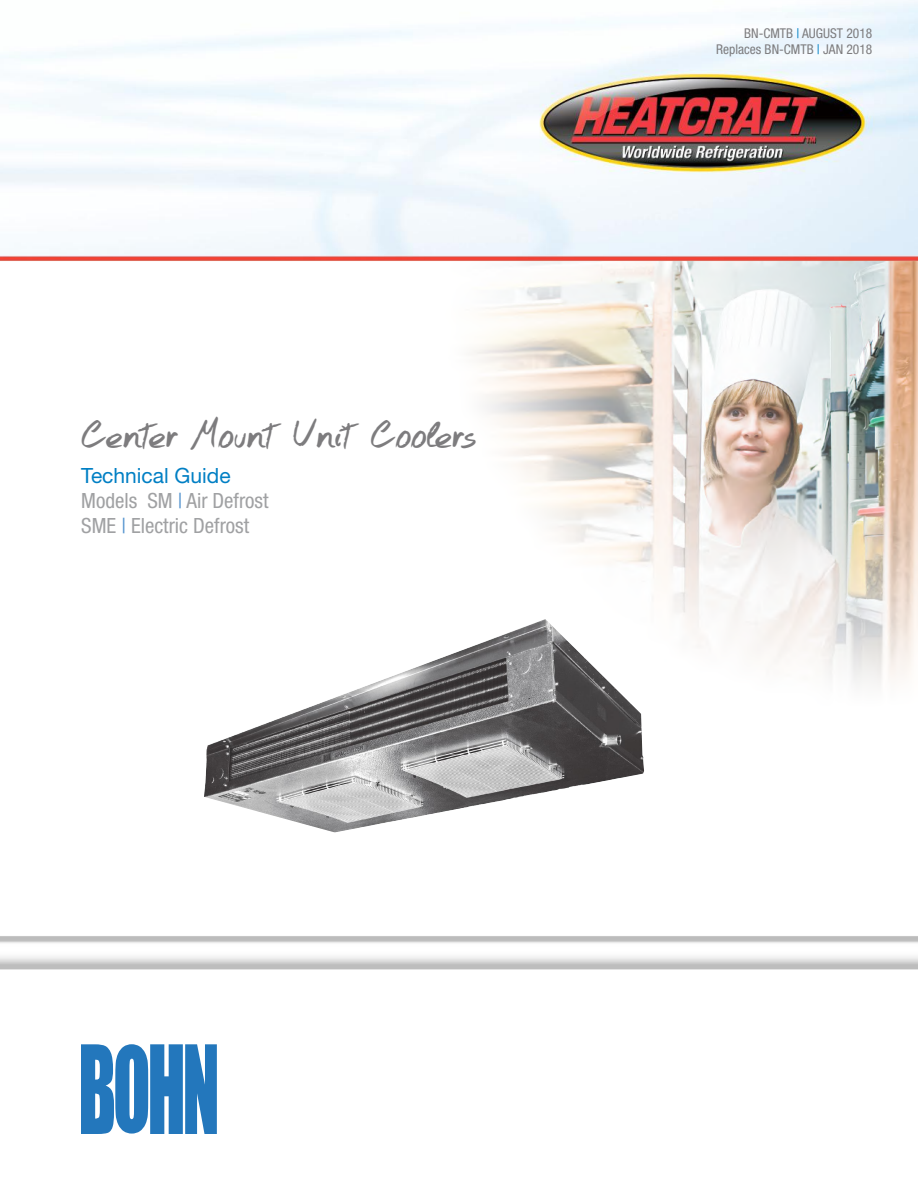
<style>
.page{position:relative;width:918px;height:1188px;background:#fff}
.page>*{position:absolute;margin:0;border:0;box-sizing:border-box;transform-origin:0 0}
.t1{font:48px "Hand Test";color:#7d7c7e}
.t2{font:condensed 21px/25.2px "Helvetica Neue";color:#a0a1a3}
.t3{font:condensed 13.5px/16.2px "Helvetica Neue";color:#7d7c7e;text-align:right}
.s1{font-stretch:normal;color:#007fc4}
.s2{color:#5997d0}
.s3{color:#007fc4}
</style>
<div class="page">
<img style="left:0;top:0;width:918px;height:969px">
<img style="left:204px;top:619px;width:440px;height:213px">
<svg style="left:81px;top:1044px;width:136px;height:90px;background:#498ec7"></svg>
<h1 class="t1" style="left:81px;top:402px;width:397px">Center Mount Unit Coolers</h1>
<p class="t2" style="left:81px;top:463px;width:189px"><span class="s1">Technical Guide<br></span>Models SM <span class="s2">|</span> Air Defrost<br>SME <span class="s2">|</span> Electric Defrost</p>
<p class="t3" style="left:716px;top:25px;width:158px">BN-CMTB <span class="s3">|</span> AUGUST 2018<br>Replaces BN-CMTB <span class="s3">|</span> JAN 2018</p>
</div>
